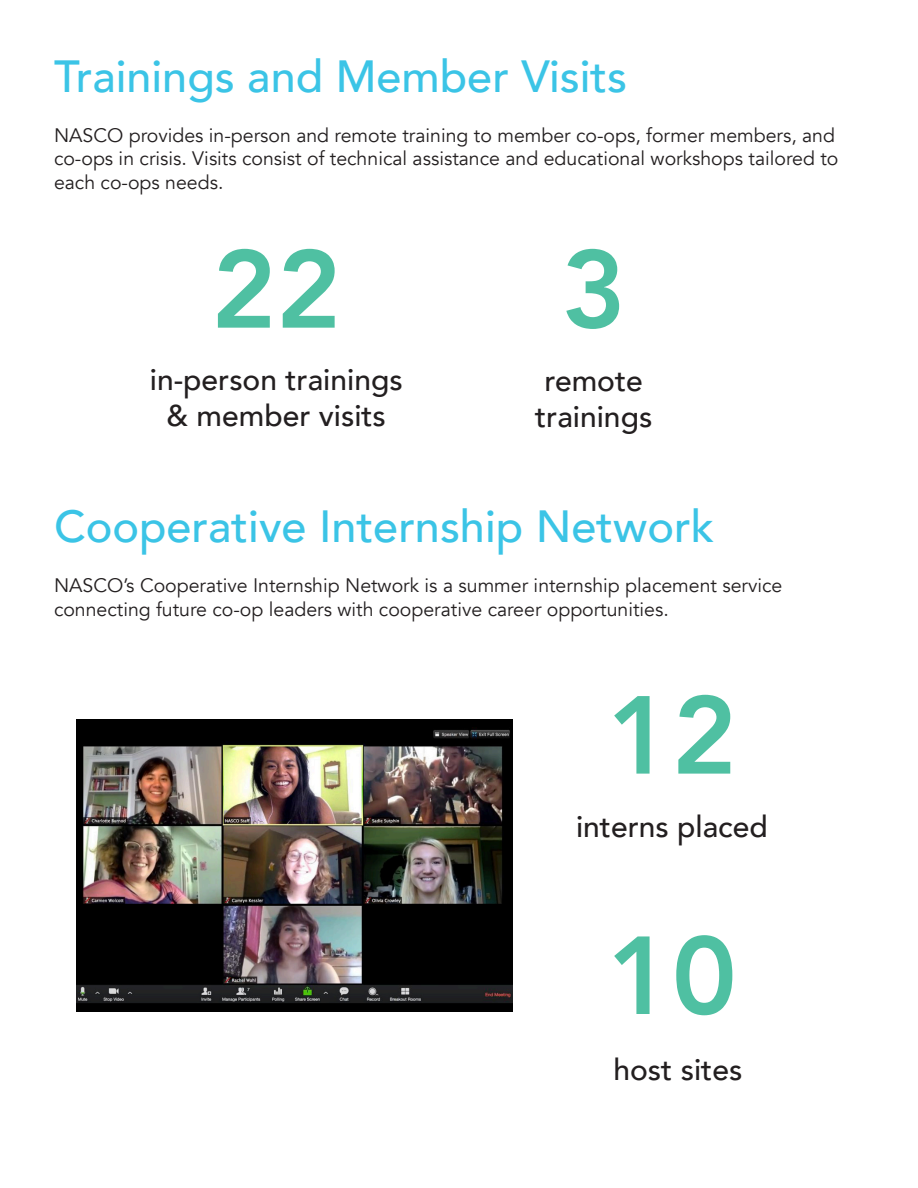
<style>
.page{position:relative;width:918px;height:1188px;background:#fff}
.page>*{position:absolute;margin:0;border:0;box-sizing:border-box;transform-origin:0 0}
.t1{font:800 109.5px "Avenir";color:#4fc0a2}
.t2{font:500 45px "Avenir";color:#3bc4e6}
.Paragraph_Style_1{font:500 30px/36px "Avenir";color:#231f20;text-align:center}
.t3{font:19.5px/23.4px "Avenir";color:#231f20}
</style>
<div class="page">
<img style="left:76px;top:719px;width:436px;height:293px">
<p class="t2" style="left:54px;top:37px;width:575px">Trainings and Member Visits</p>
<p class="t3" style="left:54px;top:124px;width:786px">NASCO provides in-person and remote training to member co-ops, former members, and co-ops in crisis. Visits consist of technical assistance and educational workshops tailored to each co-ops needs.</p>
<p class="t1" style="left:211px;top:204px;width:131px">22</p>
<p class="t1" style="left:561px;top:204px;width:66px">3</p>
<p class="Paragraph_Style_1" style="left:150px;top:360px;width:254px">in-person trainings &amp; member visits</p>
<p class="Paragraph_Style_1" style="left:535px;top:361px;width:119px">remote trainings</p>
<p class="t2" style="left:54px;top:488px;width:662px">Cooperative Internship Network</p>
<p class="t3" style="left:54px;top:574px;width:730px">NASCO’s Cooperative Internship Network is a summer internship placement service connecting future co-op leaders with cooperative career opportunities.</p>
<p class="t1" style="left:607px;top:650px;width:131px">12</p>
<p class="Paragraph_Style_1" style="left:576px;top:807px;width:193px">interns placed</p>
<p class="t1" style="left:607px;top:891px;width:131px">10</p>
<p class="Paragraph_Style_1" style="left:613px;top:1050px;width:130px">host sites</p>
</div>
